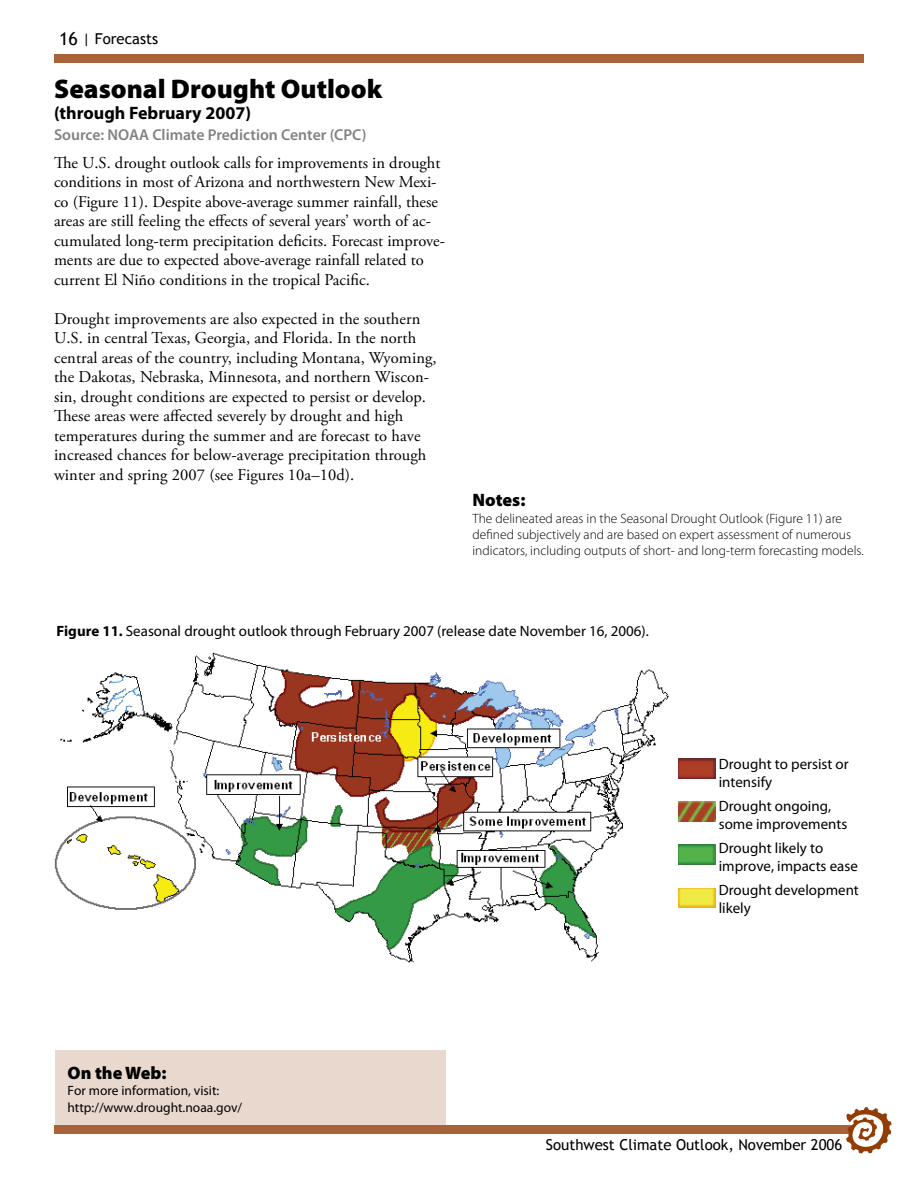
<style>
.page{position:relative;width:918px;height:1188px;background:#fff}
.page>*{position:absolute;margin:0;border:0;box-sizing:border-box;transform-origin:0 0}
.t1{font:900 27px "Myriad Pro";color:#000}
.t2{font:700 18px "Myriad Pro";color:#000}
.t3{font:900 18px "Myriad Pro";color:#000}
.t4{font:16.5px/19.5px "Adobe Garamond Pro";color:#000}
.t5{font:600 15.75px "Myriad Pro";color:#808284}
.t6{font:15px/18px "Myriad Pro";color:#000}
.t7{font:15px "Trebuchet MS";color:#000}
.t8{font:300 13.5px/16.2px "Myriad Pro";color:#000}
.t9{font:13.5px/16.5px "Myriad Pro";color:#000}
.s1{font-size:18px}
.s2{font-weight:700}
</style>
<div class="page">
<div style="left:55px;top:1050px;width:391px;height:83px;background:#e9d8cd"></div>
<div style="left:55px;top:1126px;width:808px;height:7px;background:#a86338"></div>
<div style="left:54px;top:1125px;width:810px;height:9px;border:2px solid #a86338"></div>
<svg style="left:846px;top:1107px;width:46px;height:46px"></svg>
<div style="left:55px;top:55px;width:808px;height:7px;background:#a86338"></div>
<div style="left:54px;top:54px;width:810px;height:9px;border:2px solid #a86338"></div>
<img style="left:54px;top:652px;width:625px;height:311px">
<img style="left:678px;top:888px;width:37px;height:19px">
<img style="left:678px;top:845px;width:37px;height:19px">
<img style="left:678px;top:802px;width:37px;height:19px">
<img style="left:678px;top:759px;width:37px;height:19px">
<p class="t7" style="left:59px;top:30px;width:101px"><span class="s1">16</span> | Forecasts</p>
<h1 class="t1" style="left:54px;top:71px;width:330px">Seasonal Drought Outlook</h1>
<p class="t2" style="left:54px;top:101px;width:198px">(through February 2007)</p>
<p class="t5" style="left:54px;top:125px;width:314px">Source: NOAA Climate Prediction Center (CPC)</p>
<p class="t4" style="left:54px;top:154px;width:392px">The U.S. drought outlook calls for improvements in drought conditions in most of Arizona and northwestern New Mexi&shy;co (Figure 11). Despite above-average summer rainfall, these areas are still feeling the effects of several years’ worth of ac&shy;cumulated long-term precipitation deficits. Forecast improve&shy;ments are due to expected above-average rainfall related to current El Niño conditions in the tropical Pacific.</p>
<p class="t4" style="left:54px;top:310px;width:384px">Drought improvements are also expected in the southern U.S. in central Texas, Georgia, and Florida. In the north central areas of the country, including Montana, Wyoming, the Dakotas, Nebraska, Minnesota, and northern Wiscon&shy;sin, drought conditions are expected to persist or develop.<br>These areas were affected severely by drought and high temperatures during the summer and are forecast to have increased chances for below-average precipitation through winter and spring 2007 (see Figures 10a–10d).</p>
<p class="t3" style="left:472px;top:488px;width:54px">Notes:</p>
<p class="t8" style="left:472px;top:510px;width:393px">The delineated areas in the Seasonal Drought Outlook (Figure 11) are defined subjectively and are based on expert assessment of numerous indicators, including outputs of short- and long-term forecasting models.</p>
<p class="t6" style="left:57px;top:622px;width:594px"><span class="s2">Figure 11.</span> Seasonal drought outlook through February 2007 (release date November 16, 2006).</p>
<p class="t3" style="left:68px;top:1060px;width:101px">On the Web:</p>
<p class="t9" style="left:68px;top:1082px;width:176px">For more information, visit: http://www.drought.noaa.gov/</p>
<p class="t6" style="left:719px;top:755px;width:131px">Drought to persist or intensify</p>
<p class="t6" style="left:719px;top:797px;width:130px">Drought ongoing, some improvements</p>
<p class="t6" style="left:719px;top:839px;width:141px">Drought likely to improve, impacts ease</p>
<p class="t6" style="left:719px;top:881px;width:142px">Drought development likely</p>
<p class="t7" style="left:546px;top:1135px;width:298px">Southwest Climate Outlook, November 2006</p>
</div>
